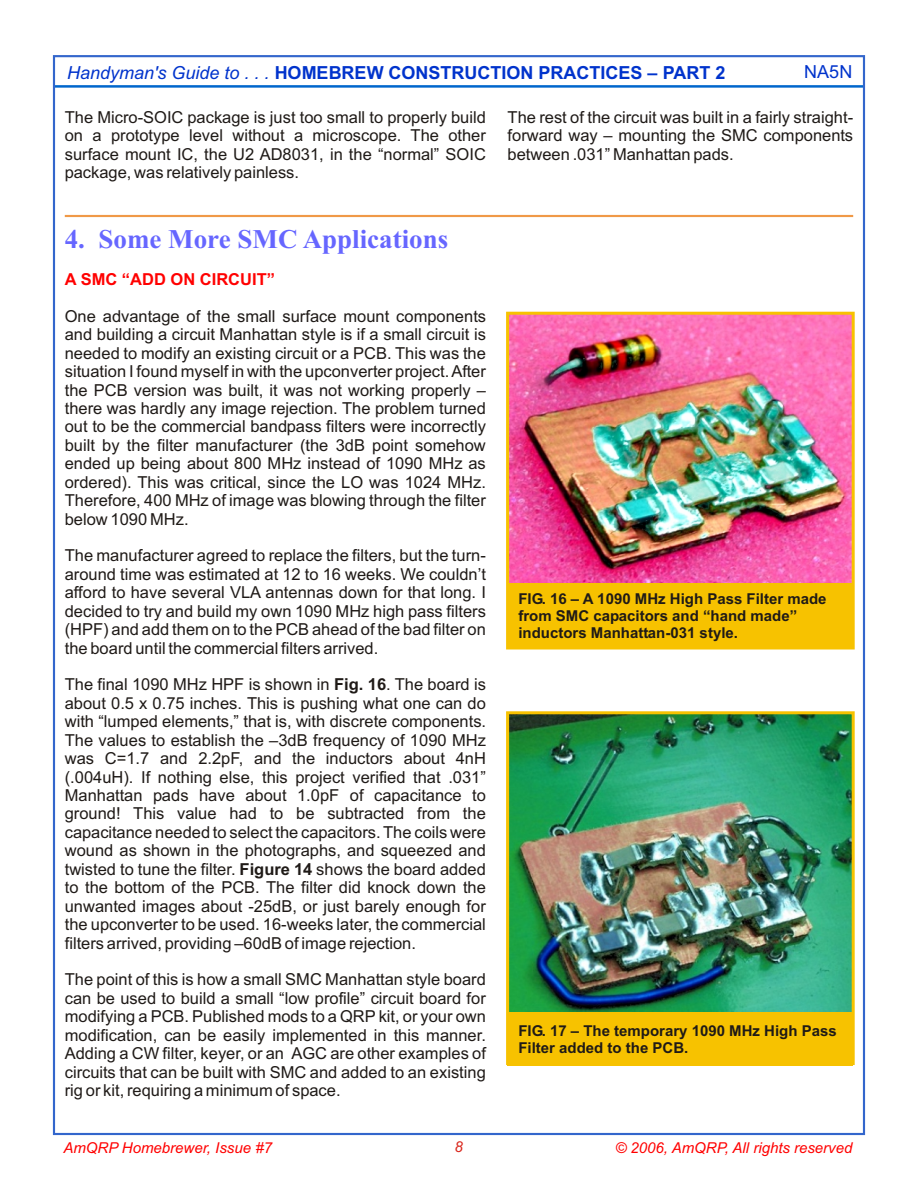
<style>
.page{position:relative;width:918px;height:1188px;background:#fff}
.page>*{position:absolute;margin:0;border:0;box-sizing:border-box;transform-origin:0 0}
.t1{font:700 27px "Times New Roman";color:#66f}
.t2{font:700 18px "Arial";color:#03c}
.t3{font:18px "Arial";color:#03c}
.t4{font:16.5px/18.5px "Arial";color:#1f1a17;text-align:justify}
.t5{font:700 16.5px "Arial";color:#f00}
.t6{font:700 15px/16.8px "Arial";color:#1f1a17}
.t7{font:italic 15px "Arial";color:#f00}
.t8{font:italic 15px "Arial";color:#d9261c}
.s1{font-weight:400;font-style:italic}
.s2{font-weight:700}
</style>
<div class="page">
<hr style="left:54px;top:85px;width:810px;height:3px;background:#06c">
<img style="left:510px;top:715px;width:341px;height:297px">
<div style="left:508px;top:1012px;width:345px;height:54px;background:#f7c200"></div>
<div style="left:506px;top:711px;width:349px;height:354px;border:3px solid #f7c200"></div>
<img style="left:510px;top:316px;width:341px;height:267px">
<div style="left:508px;top:583px;width:345px;height:65px;background:#f7c200"></div>
<div style="left:506px;top:312px;width:349px;height:338px;border:3px solid #f7c200"></div>
<hr style="left:65px;top:215px;width:788px;height:2px;background:#f09947">
<p class="t2" style="left:67px;top:66px;width:660px"><span class="s1">Handyman's Guide to . . .</span> HOMEBREW CONSTRUCTION PRACTICES – PART 2</p>
<p class="t3" style="left:804px;top:65px;width:50px">NA5N</p>
<p class="t4" style="left:65px;top:109px;width:423px">The Micro-SOIC package is just too small to properly build on a prototype level without a microscope. The other surface mount IC, the U2 AD8031, in the “normal” SOIC package, was relatively painless.</p>
<p class="t4" style="left:508px;top:109px;width:347px">The rest of the circuit was built in a fairly straight&shy;forward way – mounting the SMC components between .031” Manhattan pads.</p>
<h1 class="t1" style="left:65px;top:230px;width:385px">4. Some More SMC Applications</h1>
<p class="t5" style="left:65px;top:273px;width:212px">A SMC “ADD ON CIRCUIT”</p>
<p class="t4" style="left:65px;top:308px;width:423px">One advantage of the small surface mount components and building a circuit Manhattan style is if a small circuit is needed to modify an existing circuit or a PCB. This was the situation I found myself in with the upconverter project. After the PCB version was built, it was not working properly – there was hardly any image rejection. The problem turned out to be the commercial bandpass filters were incorrectly built by the filter manufacturer (the 3dB point somehow ended up being about 800 MHz instead of 1090 MHz as ordered). This was critical, since the LO was 1024 MHz.<br>Therefore, 400 MHz of image was blowing through the filter below 1090 MHz.</p>
<p class="t4" style="left:65px;top:548px;width:423px">The manufacturer agreed to replace the filters, but the turn&shy;around time was estimated at 12 to 16 weeks. We couldn’t afford to have several VLA antennas down for that long. I decided to try and build my own 1090 MHz high pass filters (HPF) and add them on to the PCB ahead of the bad filter on the board until the commercial filters arrived.</p>
<p class="t4" style="left:65px;top:677px;width:423px">The final 1090 MHz HPF is shown in <span class="s2">Fig. 16</span>. The board is about 0.5 x 0.75 inches. This is pushing what one can do with “lumped elements,” that is, with discrete components.<br>The values to establish the –3dB frequency of 1090 MHz was C=1.7 and 2.2pF, and the inductors about 4nH (.004uH). If nothing else, this project verified that .031” Manhattan pads have about 1.0pF of capacitance to ground! This value had to be subtracted from the capacitance needed to select the capacitors. The coils were wound as shown in the photographs, and squeezed and twisted to tune the filter. <span class="s2">Figure 14</span> shows the board added to the bottom of the PCB. The filter did knock down the unwanted images about -25dB, or just barely enough for the upconverter to be used. 16-weeks later, the commercial filters arrived, providing –60dB of image rejection.</p>
<p class="t4" style="left:65px;top:972px;width:423px">The point of this is how a small SMC Manhattan style board can be used to build a small “low profile” circuit board for modifying a PCB. Published mods to a QRP kit, or your own modification, can be easily implemented in this manner.<br>Adding a CW filter, keyer, or an AGC are other examples of circuits that can be built with SMC and added to an existing rig or kit, requiring a minimum of space.</p>
<p class="t6" style="left:518px;top:592px;width:310px">FIG. 16 – A 1090 MHz High Pass Filter made from SMC capacitors and “hand made” inductors Manhattan-031 style.</p>
<p class="t6" style="left:518px;top:1024px;width:320px">FIG. 17 – The temporary 1090 MHz High Pass<br>Filter added to the PCB.</p>
<p class="t7" style="left:63px;top:1142px;width:210px">AmQRP Homebrewer, Issue #7</p>
<p class="t8" style="left:455px;top:1141px;width:10px">8</p>
<p class="t7" style="left:615px;top:1142px;width:239px">© 2006, AmQRP, All rights reserved</p>
</div>
